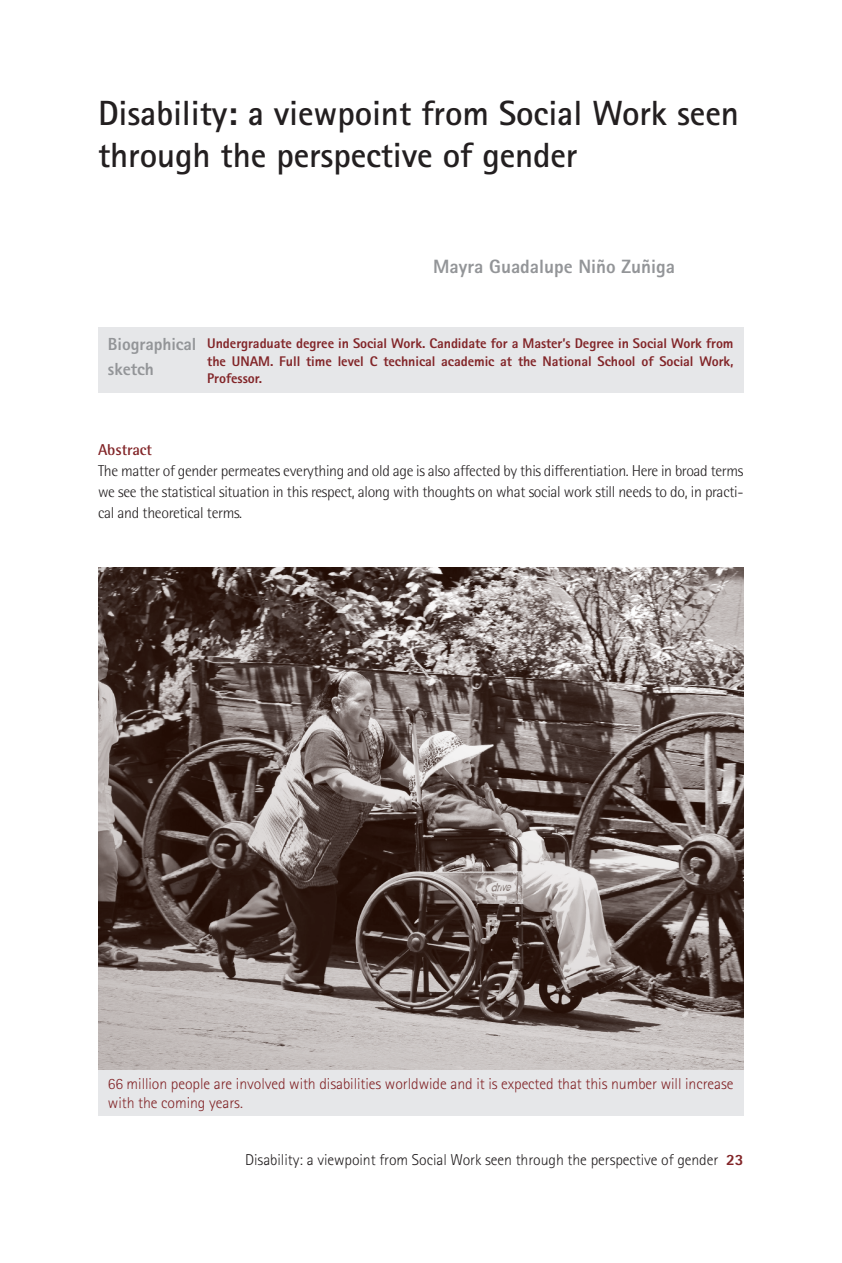
<style>
.page{position:relative;width:842px;height:1263px;background:#fff}
.page>*{position:absolute;margin:0;border:0;box-sizing:border-box;transform-origin:0 0}
.Titulo{font:700 35px/42px "Rotis Sans Serif";letter-spacing:-.005em;color:#231f20}
.Autor{font:800 19.25px "Rotis Sans Serif";color:#939598}
.Sub_1{font:800 17.5px "Rotis Sans Serif";letter-spacing:-.005em;color:#939598}
.txt_resumen{font:300 15.75px/21px "Rotis Semi Sans";letter-spacing:-.02em;color:#231f20;text-align:justify}
.Normal_s_s{font:300 15.75px/19.2px "Rotis Sans Serif";letter-spacing:-.005em;color:#822528}
.Normal_s_s-2{font:300 15.75px "Rotis Sans Serif";letter-spacing:-.005em;color:#231f20}
.titulo_resumen{font:700 15.75px "Rotis Semi Sans";letter-spacing:-.005em;color:#822528}
.t1{font:800 14px/17.5px "Rotis Sans Serif";letter-spacing:-.005em;color:#822528;text-align:justify}
.s1{font-weight:800;color:#822528}
</style>
<div class="page">
<div style="left:98px;top:1069px;width:645px;height:46px;background:#e6e7e9"></div>
<div style="left:98px;top:327px;width:645px;height:65px;background:#e6e7e9"></div>
<img style="left:98px;top:567px;width:645px;height:502px">
<p class="Titulo" style="left:98px;top:91px;width:642px">Disability: a viewpoint from Social Work seen through the perspective of gender</p>
<p class="Autor" style="left:433px;top:255px;width:243px">Mayra Guadalupe Niño Zuñiga</p>
<p class="Sub_1" style="left:108px;top:333px;width:90px">Biographical</p>
<p class="Sub_1" style="left:108px;top:358px;width:47px">sketch</p>
<p class="t1" style="left:207px;top:334px;width:527px">Undergraduate degree in Social Work. Candidate for a Master’s Degree in Social Work from the UNAM. Full time level C technical academic at the National School of Social Work, Professor.</p>
<p class="titulo_resumen" style="left:98px;top:439px;width:55px">Abstract</p>
<p class="txt_resumen" style="left:98px;top:459px;width:646px">The matter of gender permeates everything and old age is also affected by this differentiation. Here in broad terms we see the statistical situation in this respect, along with thoughts on what social work still needs to do, in practi&shy;cal and theoretical terms.</p>
<p class="Normal_s_s" style="left:108px;top:1073px;width:627px">66 million people are involved with disabilities worldwide and it is expected that this number will increase with the coming years.</p>
<p class="Normal_s_s-2" style="left:245px;top:1150px;width:499px">Disability: a viewpoint from Social Work seen through the perspective of gender <span class="s1">23</span></p>
</div>
